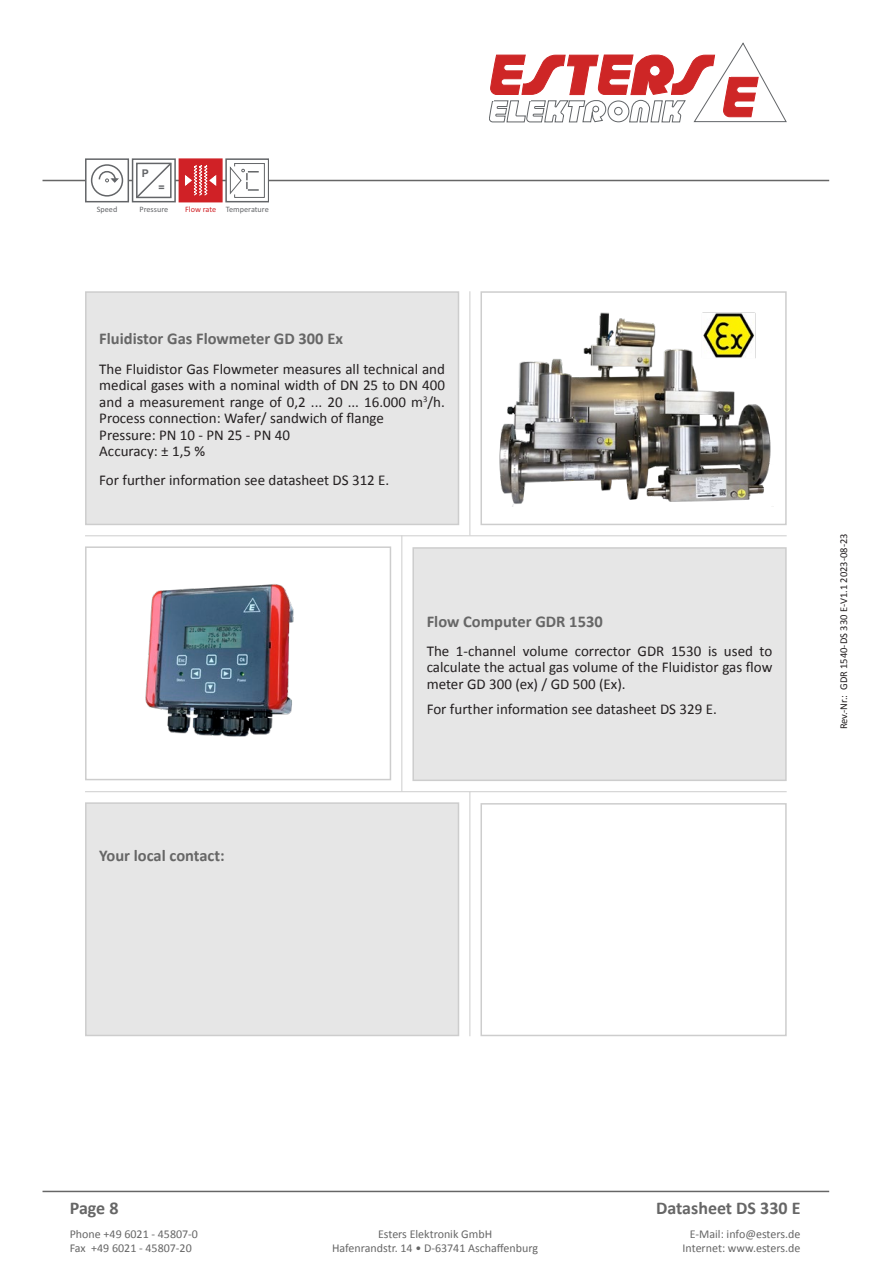
<style>
.page{position:relative;width:893px;height:1263px;background:#fff}
.page>*{position:absolute;margin:0;border:0;box-sizing:border-box;transform-origin:0 0}
.t1{font:700 18px "Calibri";color:#666}
.t2{font:700 16.5px "Calibri";color:#666}
.t3{font:15px/16.5px "Calibri";color:#231f20}
.t4{font:12px/14.4px "Calibri";color:#666}
.t5{font:700 10.65px "Arial";color:#636568}
.t6{font:10.5px "Calibri";color:#231f20}
.t7{font:8.25px "Calibri";color:#636568}
.s1{color:#d02126}
</style>
<div class="page">
<hr style="left:43px;top:180px;width:786px;height:1px;background:#666">
<hr style="left:43px;top:1191px;width:786px;height:1px;background:#666">
<svg style="left:489px;top:43px;width:298px;height:79px"></svg>
<div style="left:226px;top:159px;width:43px;height:43px;background:#fff"></div>
<div style="left:225px;top:158px;width:44px;height:44px;border:2px solid #636568"></div>
<div style="left:179px;top:158px;width:44px;height:44px;background:#d02126;border:2px solid #d02126"></div>
<svg style="left:185px;top:165px;width:32px;height:31px"></svg>
<div style="left:85px;top:158px;width:44px;height:44px;background:#fff;border:2px solid #636568"></div>
<div style="left:91px;top:164px;width:32px;height:33px;border:2px solid #636568;border-radius:50%"></div>
<svg style="left:98px;top:158px;width:79px;height:45px"></svg>
<hr style="left:264px;top:163px;width:1px;height:34px;background:#636568">
<svg style="left:229px;top:163px;width:35px;height:35px"></svg>
<div style="left:86px;top:292px;width:372px;height:232px;background:#e6e6e6"></div>
<div style="left:85px;top:291px;width:374px;height:234px;border:2px solid #cdcdcd"></div>
<img style="left:499px;top:312px;width:272px;height:194px">
<div style="left:480px;top:291px;width:307px;height:234px;border:2px solid #cdcdcd"></div>
<div style="left:413px;top:548px;width:373px;height:232px;background:#e6e6e6"></div>
<div style="left:412px;top:547px;width:375px;height:234px;border:2px solid #cdcdcd"></div>
<img style="left:145px;top:584px;width:149px;height:153px">
<div style="left:85px;top:546px;width:306px;height:234px;border:2px solid #cdcdcd"></div>
<div style="left:86px;top:803px;width:372px;height:232px;background:#e6e6e6"></div>
<div style="left:85px;top:802px;width:374px;height:234px;border:2px solid #cdcdcd"></div>
<div style="left:480px;top:803px;width:307px;height:233px;border:2px solid #cdcdcd"></div>
<hr style="left:469px;top:291px;width:1px;height:244px;background:#cdcdcd">
<hr style="left:85px;top:535px;width:702px;height:1px;background:#cdcdcd">
<hr style="left:85px;top:791px;width:702px;height:1px;background:#cdcdcd">
<hr style="left:401px;top:535px;width:1px;height:256px;background:#cdcdcd">
<hr style="left:469px;top:792px;width:1px;height:244px;background:#cdcdcd">
<p class="t5" style="left:142px;top:167px;width:9px">P</p>
<p class="t5" style="left:158px;top:180px;width:8px">=</p>
<p class="t7" style="left:97px;top:204px;width:22px">Speed</p>
<p class="t7" style="left:139px;top:204px;width:30px">Pressure</p>
<p class="t7" style="left:185px;top:204px;width:85px"><span class="s1">Flow rate</span> Temperature</p>
<p class="t2" style="left:99px;top:328px;width:245px">Fluidistor Gas Flowmeter GD 300 Ex</p>
<p class="t3" style="left:99px;top:360px;width:347px">The Fluidistor Gas Flowmeter measures all technical and medical gases with a nominal width of DN 25 to DN 400 and a measurement range of 0,2 ... 20 ... 16.000 m<sup>3</sup>/h.<br>Process connection: Wafer/ sandwich of flange<br>Pressure: PN 10 - PN 25 - PN 40<br>Accuracy: ± 1,5 %</p>
<p class="t3" style="left:99px;top:472px;width:292px">For further information see datasheet DS 312 E.</p>
<p class="t2" style="left:99px;top:845px;width:127px">Your local contact:</p>
<p class="t2" style="left:427px;top:611px;width:178px">Flow Computer GDR 1530</p>
<p class="t3" style="left:427px;top:643px;width:347px;text-align:justify">The 1-channel volume corrector GDR 1530 is used to calculate the actual gas volume of the Fluidistor gas flow meter GD 300 (ex) / GD 500 (Ex).</p>
<p class="t3" style="left:427px;top:701px;width:292px">For further information see datasheet DS 329 E.</p>
<p class="t6" style="left:837px;top:729px;width:197px;rotate:-90deg">Rev.-Nr.: GDR 1540-DS 330 E-V1.1 2023-08-23</p>
<p class="t1" style="left:70px;top:1197px;width:50px">Page 8</p>
<p class="t1" style="left:656px;top:1197px;width:146px">Datasheet DS 330 E</p>
<p class="t4" style="left:70px;top:1226px;width:130px">Phone +49 6021 - 45807-0<br>Fax +49 6021 - 45807-20</p>
<p class="t4" style="left:332px;top:1226px;width:208px;text-align:center">Esters Elektronik GmbH<br>Hafenrandstr. 14 • D-63741 Aschaffenburg</p>
<p class="t4" style="left:683px;top:1226px;width:119px;text-align:right">E-Mail: info@esters.de<br>Internet: www.esters.de</p>
</div>
